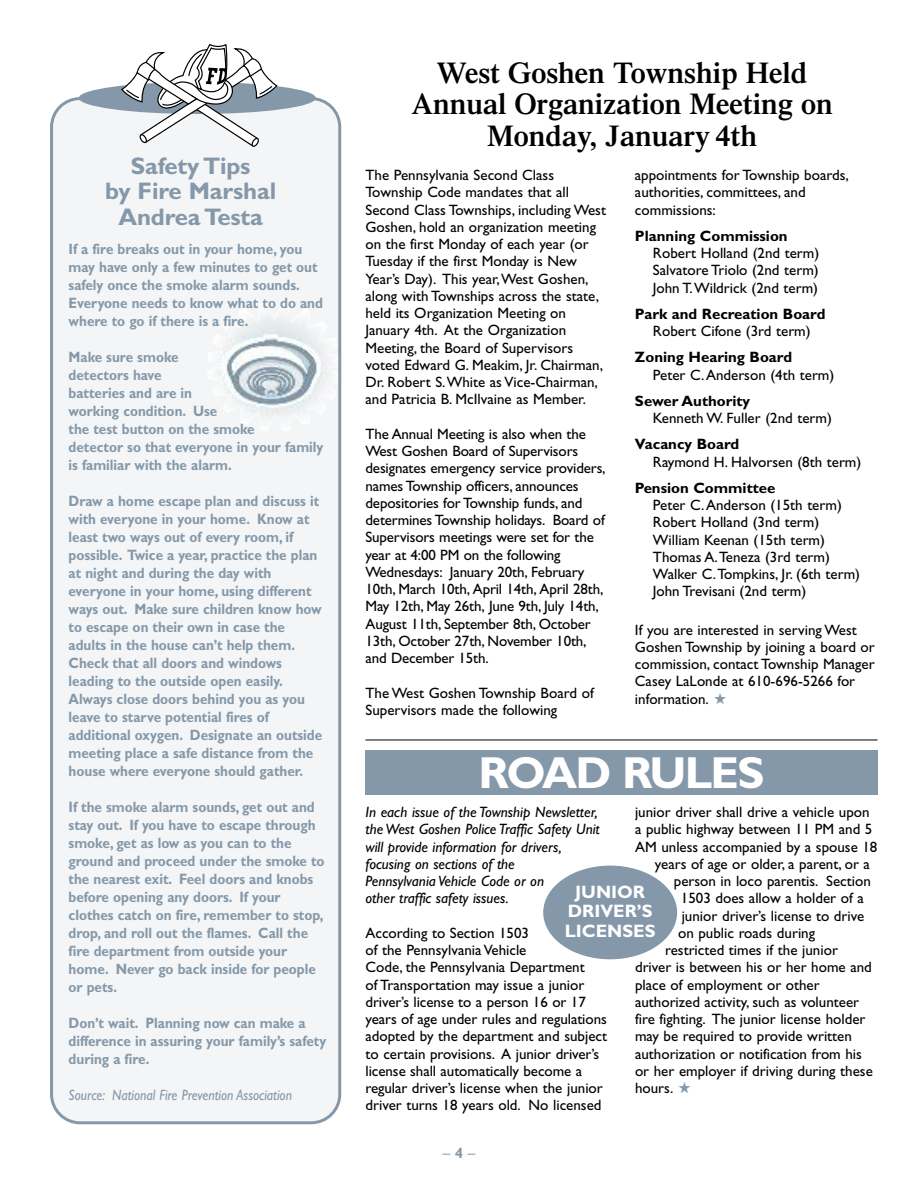
<style>
.page{position:relative;width:918px;height:1188px;background:#fff}
.page>*{position:absolute;margin:0;border:0;box-sizing:border-box;transform-origin:0 0}
.t1{font:700 45px "Gill Sans";letter-spacing:-.04em;color:#fff}
.t2{font:600 30px/31.5px "Times";color:#000;text-align:center}
.t3{font:700 24px/25.5px "Gill Sans";letter-spacing:-.005em;color:#8498a9;text-align:center}
.t4{font:700 18px/19.5px "Gill Sans";color:#fff;text-align:center}
.t5{font:15px/17.2px "Gill Sans";color:#000}
.t6{font:700 15px/18px "Gill Sans";color:#8498a9;scale:.9 1}
.t7{font:italic 15px/17.2px "Gill Sans";color:#000}
.t8{font:700 15px "Gill Sans";color:#000}
.t9{font:italic 15px "Gill Sans";color:#8498a9;scale:.9 1}
.t10{font:15px "Gill Sans";color:#8498a9}
.s1{color:#8498a9}
.s2{font-weight:700}
</style>
<div class="page">
<div style="left:50px;top:97px;width:291px;height:1027px;background:#f3f5f6"></div>
<div style="left:79px;top:82px;width:237px;height:32px;background:#8498a9;border-radius:50%"></div>
<svg style="left:120px;top:44px;width:158px;height:104px"></svg>
<div style="left:365px;top:751px;width:513px;height:44px;background:#8498a9"></div>
<div style="left:543px;top:866px;width:134px;height:93px;background:#8498a9;border-radius:50%"></div>
<hr style="left:365px;top:740px;width:513px;height:1px;background:#000">
<h3 class="t3" style="left:105px;top:155px;width:173px">Safety Tips<br>by Fire Marshal<br>Andrea Testa</h3>
<p class="t6" style="left:69px;top:242px;width:284px">If a fire breaks out in your home, you may have only a few minutes to get out safely once the smoke alarm sounds.<br>Everyone needs to know what to do and where to go if there is a fire.</p>
<p class="t6" style="left:69px;top:350px;width:285px">Make sure smoke<br>detectors have<br>batteries and are in<br>working condition. Use<br>the test button on the smoke<br>detector so that everyone in your family is familiar with the alarm.</p>
<p class="t6" style="left:69px;top:494px;width:283px">Draw a home escape plan and discuss it with everyone in your home. Know at least two ways out of every room, if possible. Twice a year, practice the plan at night and during the day with everyone in your home, using different ways out. Make sure children know how to escape on their own in case the adults in the house can’t help them.<br>Check that all doors and windows leading to the outside open easily.<br>Always close doors behind you as you leave to starve potential fires of additional oxygen. Designate an outside meeting place a safe distance from the house where everyone should gather.</p>
<p class="t6" style="left:69px;top:800px;width:286px">If the smoke alarm sounds, get out and stay out. If you have to escape through smoke, get as low as you can to the ground and proceed under the smoke to the nearest exit. Feel doors and knobs before opening any doors. If your clothes catch on fire, remember to stop, drop, and roll out the flames. Call the fire department from outside your home. Never go back inside for people or pets.</p>
<p class="t6" style="left:69px;top:1016px;width:288px">Don’t wait. Planning now can make a difference in assuring your family’s safety during a fire.</p>
<p class="t9" style="left:69px;top:1090px;width:250px">Source: National Fire Prevention Association</p>
<h2 class="t2" style="left:411px;top:60px;width:423px">West Goshen Township Held<br>Annual Organization Meeting on<br>Monday, January 4th</h2>
<p class="t5" style="left:365px;top:168px;width:242px">The Pennsylvania Second Class Township Code mandates that all Second Class Townships, including West Goshen, hold an organization meeting on the first Monday of each year (or Tuesday if the first Monday is New Year’s Day). This year,West Goshen, along with Townships across the state, held its Organization Meeting on January 4th. At the Organization Meeting, the Board of Supervisors voted Edward G. Meakim, Jr. Chairman, Dr. Robert S.White as Vice-Chairman, and Patricia B. McIlvaine as Member.</p>
<p class="t5" style="left:365px;top:427px;width:242px">The Annual Meeting is also when the West Goshen Board of Supervisors designates emergency service providers, names Township officers, announces depositories for Township funds, and determines Township holidays. Board of Supervisors meetings were set for the year at 4:00 PM on the following Wednesdays: January 20th, February 10th, March 10th, April 14th, April 28th, May 12th, May 26th, June 9th, July 14th, August 11th, September 8th, October 13th, October 27th, November 10th, and December 15th.</p>
<p class="t5" style="left:365px;top:685px;width:230px">The West Goshen Township Board of<br>Supervisors made the following</p>
<p class="t5" style="left:635px;top:168px;width:215px">appointments for Township boards, authorities, committees, and commissions:</p>
<p class="t8" style="left:635px;top:230px;width:154px">Planning Commission</p>
<p class="t5" style="left:653px;top:246px;width:168px;text-align:justify">Robert Holland (2nd term)<br>Salvatore Triolo (2nd term)<br>John T.Wildrick (2nd term)</p>
<p class="t8" style="left:635px;top:308px;width:192px">Park and Recreation Board</p>
<p class="t5" style="left:653px;top:324px;width:159px">Robert Cifone (3rd term)</p>
<p class="t8" style="left:635px;top:352px;width:159px">Zoning Hearing Board</p>
<p class="t5" style="left:653px;top:367px;width:183px">Peter C.Anderson (4th term)</p>
<p class="t8" style="left:635px;top:395px;width:117px">Sewer Authority</p>
<p class="t5" style="left:653px;top:411px;width:180px">Kenneth W. Fuller (2nd term)</p>
<p class="t8" style="left:635px;top:439px;width:106px">Vacancy Board</p>
<p class="t5" style="left:653px;top:454px;width:210px">Raymond H. Halvorsen (8th term)</p>
<p class="t8" style="left:635px;top:482px;width:142px">Pension Committee</p>
<p class="t5" style="left:653px;top:498px;width:209px">Peter C.Anderson (15th term)<br>Robert Holland (3nd term)<br>William Keenan (15th term)<br>Thomas A.Teneza (3rd term)<br>Walker C.Tompkins, Jr. (6th term)<br>John Trevisani (2nd term)</p>
<p class="t5" style="left:635px;top:622px;width:241px">If you are interested in serving West<br>Goshen Township by joining a board or commission, contact Township Manager<br>Casey LaLonde at 610-696-5266 for information. <span class="s1">★</span></p>
<h1 class="t1" style="left:478px;top:755px;width:288px">ROAD RULES</h1>
<p class="t7" style="left:365px;top:805px;width:236px">In each issue of the Township Newsletter, the West Goshen Police Traffic Safety Unit will provide information for drivers, focusing on sections of the<br>Pennsylvania Vehicle Code or on<br>other traffic safety issues.</p>
<p class="t5" style="left:366px;top:926px;width:243px">According to Section 1503<br>of the Pennsylvania Vehicle<br>Code, the Pennsylvania Department<br>of Transportation may issue a junior driver’s license to a person 16 or 17 years of age under rules and regulations adopted by the department and subject to certain provisions. A junior driver’s license shall automatically become a regular driver’s license when the junior driver turns 18 years old. No licensed</p>
<p class="t5" style="left:635px;top:805px;width:236px">junior driver shall drive a vehicle upon</p>
<p class="t5" style="left:635px;top:822px;width:239px">a public highway between 11 PM and 5</p>
<p class="t5" style="left:635px;top:839px;width:244px">AM unless accompanied by a spouse 18</p>
<p class="t5" style="left:655px;top:857px;width:217px">years of age or older, a parent, or a</p>
<p class="t5" style="left:674px;top:874px;width:199px">person in loco parentis. Section</p>
<p class="t5" style="left:681px;top:891px;width:184px">1503 does allow a holder of a</p>
<p class="t5" style="left:682px;top:908px;width:184px">junior driver’s license to drive</p>
<p class="t5" style="left:678px;top:926px;width:139px">on public roads during</p>
<p class="t5" style="left:665px;top:943px;width:174px">restricted times if the junior</p>
<p class="t5" style="left:635px;top:960px;width:238px">driver is between his or her home and</p>
<p class="t5" style="left:635px;top:977px;width:186px">place of employment or other</p>
<p class="t5" style="left:635px;top:995px;width:226px">authorized activity, such as volunteer</p>
<p class="t5" style="left:635px;top:1012px;width:232px">fire fighting. The junior license holder</p>
<p class="t5" style="left:635px;top:1029px;width:218px">may be required to provide written</p>
<p class="t5" style="left:635px;top:1046px;width:228px">authorization or notification from his</p>
<p class="t5" style="left:635px;top:1064px;width:239px">or her employer if driving during these</p>
<p class="t5" style="left:635px;top:1081px;width:57px">hours. <span class="s1">★</span></p>
<p class="t4" style="left:565px;top:884px;width:92px">JUNIOR<br>DRIVER’S<br>LICENSES</p>
<p class="t10" style="left:443px;top:1147px;width:34px">–<span class="s2">4</span>–</p>
</div>
